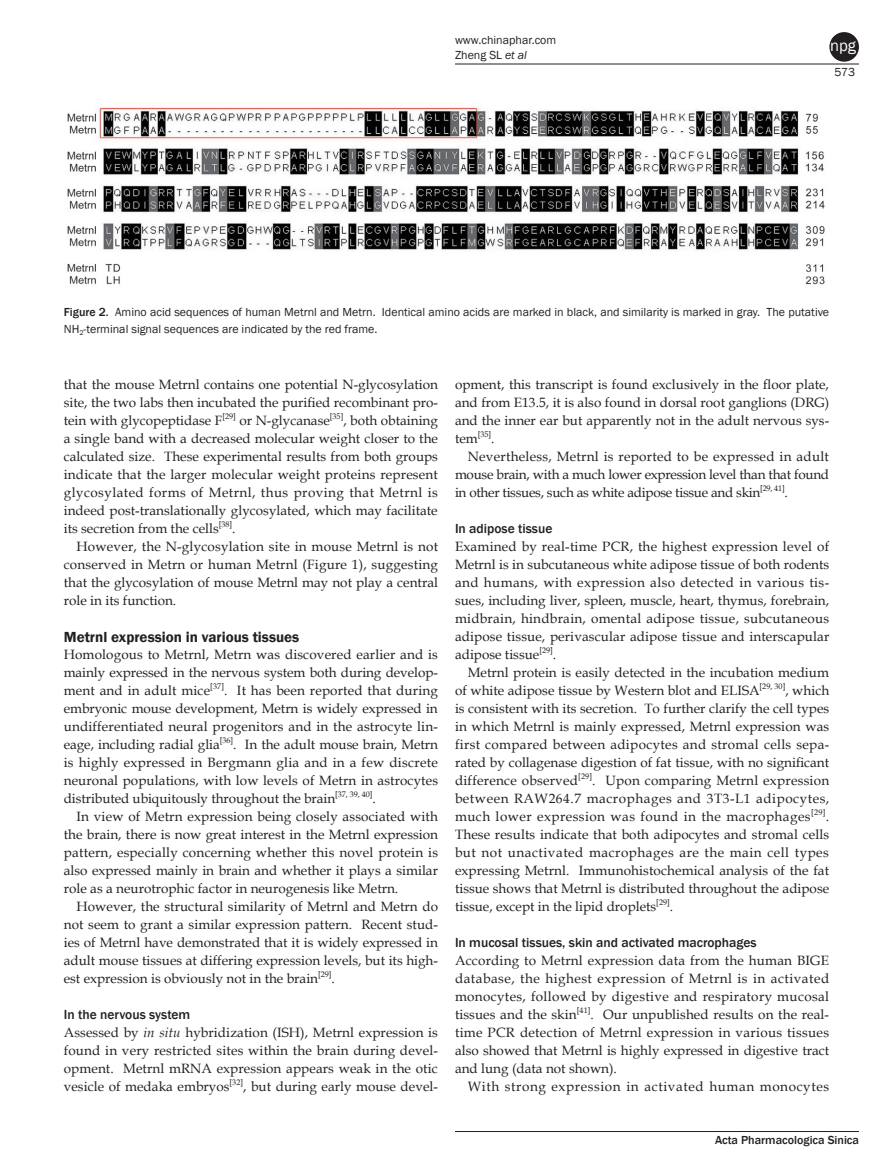
<style>
.page{position:relative;width:893px;height:1170px;background:#fff}
.page>*{position:absolute;margin:0;border:0;box-sizing:border-box;transform-origin:0 0}
.t1{font:16.5px "Franklin Gothic";color:#fff}
.一级标题{font:600 15px "Franklin Gothic";color:#231f20}
.英文正文{font:13.5px/18px "Book Antiqua 2";color:#231f20;text-align:justify}
.无段头空英文正文{font:13.5px/18px "Book Antiqua 2";color:#231f20;text-align:justify}
.二级标题{font:500 13.5px "Franklin Gothic";color:#231f20}
.英文正文-2{font:13.5px "Book Antiqua 2";letter-spacing:.045em;color:#231f20}
.图表注{font:12px/15px "Franklin Gothic";color:#231f20}
.t2{font:500 12px "Franklin Gothic";color:#231f20}
.书眉{font:12px "Franklin Gothic";color:#231f20}
.s1{font-style:italic}
.s2{font-weight:500}
.s3{font-family:"Book Antiqua"}
.s4{font-family:"Book Antiqua";font-style:italic}
</style>
<div class="page">
<hr style="left:455px;top:64px;width:404px;height:1px;background:#231f20">
<hr style="left:455px;top:1131px;width:404px;height:1px;background:#231f20">
<div style="left:829px;top:32px;width:30px;height:30px;background:#231f20;border-radius:50%"></div>
<img style="left:67px;top:107px;width:758px;height:178px">
<p class="图表注" style="left:455px;top:32px;width:103px">www.chinaphar.com<br>Zheng SL <span class="s1">et al</span></p>
<p class="t1" style="left:830px;top:35px;width:27px">npg</p>
<p class="书眉" style="left:834px;top:64px;width:22px">573</p>
<p class="图表注" style="left:64px;top:304px;width:767px;line-height:16.5px"><span class="s2">Figure 2.</span> Amino acid sequences of human Metrnl and Metrn. Identical amino acids are marked in black, and similarity is marked in gray. The putative<br>NH<sub>2</sub>-terminal signal sequences are indicated by the red frame.</p>
<p class="英文正文" style="left:64px;top:375px;width:376px">that the mouse Metrnl contains one potential N-glycosylation <span class="s3">site, the two labs then incubated the purified recombinant pro&shy;</span>tein with glycopeptidase F<sup>[29]</sup> or N-glycanase<sup>[35]</sup>, both obtaining a single band with a decreased molecular weight closer to the calculated size. These experimental results from both groups indicate that the larger molecular weight proteins represent glycosylated forms of Metrnl, thus proving that Metrnl is indeed post-translationally glycosylated, which may facilitate its secretion from the cells<sup>[38]</sup>.</p>
<p class="英文正文" style="left:64px;top:537px;width:376px;text-indent:13px">However, the N-glycosylation site in mouse Metrnl is not conserved in Metrn or human Metrnl (Figure 1), suggesting that the glycosylation of mouse Metrnl may not play a central role in its function.</p>
<p class="一级标题" style="left:64px;top:627px;width:237px">Metrnl expression in various tissues</p>
<p class="无段头空英文正文" style="left:64px;top:645px;width:376px">Homologous to Metrnl, Metrn was discovered earlier and is mainly expressed in the nervous system both during develop&shy;ment and in adult mice<sup>[37]</sup>. It has been reported that during embryonic mouse development, Metrn is widely expressed in undifferentiated neural progenitors and in the astrocyte lin&shy;eage, including radial glia<sup>[36]</sup>. In the adult mouse brain, Metrn is highly expressed in Bergmann glia and in a few discrete neuronal populations, with low levels of Metrn in astrocytes distributed ubiquitously throughout the brain<sup>[37,</sup> <sup>39,</sup> <sup>40]</sup>.</p>
<p class="英文正文" style="left:64px;top:807px;width:376px;text-indent:13px">In view of Metrn expression being closely associated with the brain, there is now great interest in the Metrnl expression pattern, especially concerning whether this novel protein is also expressed mainly in brain and whether it plays a similar role as a neurotrophic factor in neurogenesis like Metrn.</p>
<p class="英文正文" style="left:64px;top:897px;width:376px;text-indent:13px">However, the structural similarity of Metrnl and Metrn do not seem to grant a similar expression pattern. Recent stud&shy;ies of Metrnl have demonstrated that it is widely expressed in adult mouse tissues at differing expression levels, but its high&shy;est expression is obviously not in the brain<sup>[29]</sup>.</p>
<p class="二级标题" style="left:64px;top:1005px;width:128px">In the nervous system</p>
<p class="无段头空英文正文" style="left:64px;top:1023px;width:376px">Assessed by <span class="s4">in situ</span> hybridization (ISH), Metrnl expression is found in very restricted sites within the brain during devel&shy;opment. Metrnl mRNA expression appears weak in the otic vesicle of medaka embryos<sup>[32]</sup>, but during early mouse devel-</p>
<p class="无段头空英文正文" style="left:455px;top:375px;width:376px"><span class="s3">opment, this transcript is found exclusively in the floor plate, </span>and from E13.5, it is also found in dorsal root ganglions (DRG) and the inner ear but apparently not in the adult nervous sys&shy;tem<sup>[35]</sup>.</p>
<p class="英文正文" style="left:455px;top:447px;width:376px;text-indent:13px">Nevertheless, Metrnl is reported to be expressed in adult mouse brain, with a much lower expression level than that found in other tissues, such as white adipose tissue and skin<sup>[29,</sup> <sup>41]</sup>.</p>
<p class="二级标题" style="left:455px;top:519px;width:99px">In adipose tissue</p>
<p class="无段头空英文正文" style="left:455px;top:537px;width:376px">Examined by real-time PCR, the highest expression level of Metrnl is in subcutaneous white adipose tissue of both rodents and humans, with expression also detected in various tis&shy;sues, including liver, spleen, muscle, heart, thymus, forebrain, midbrain, hindbrain, omental adipose tissue, subcutaneous adipose tissue, perivascular adipose tissue and interscapular adipose tissue<sup>[29]</sup>.</p>
<p class="英文正文" style="left:455px;top:663px;width:376px;text-indent:13px">Metrnl protein is easily detected in the incubation medium of white adipose tissue by Western blot and ELISA<sup>[29,</sup> <sup>30]</sup>, which is consistent with its secretion. To further clarify the cell types in which Metrnl is mainly expressed, Metrnl expression was first compared between adipocytes and stromal cells sepa&shy;<span class="s3">rated by collagenase digestion of fat tissue, with no significant </span>difference observed<sup>[29]</sup>. Upon comparing Metrnl expression between RAW264.7 macrophages and 3T3-L1 adipocytes, much lower expression was found in the macrophages<sup>[29]</sup>.<br>These results indicate that both adipocytes and stromal cells but not unactivated macrophages are the main cell types expressing Metrnl. Immunohistochemical analysis of the fat tissue shows that Metrnl is distributed throughout the adipose tissue, except in the lipid droplets<sup>[29]</sup>.</p>
<p class="二级标题" style="left:455px;top:933px;width:303px">In mucosal tissues, skin and activated macrophages</p>
<p class="无段头空英文正文" style="left:455px;top:951px;width:376px">According to Metrnl expression data from the human BIGE database, the highest expression of Metrnl is in activated monocytes, followed by digestive and respiratory mucosal tissues and the skin<sup>[41]</sup>. Our unpublished results on the real&shy;time PCR detection of Metrnl expression in various tissues also showed that Metrnl is highly expressed in digestive tract and lung (data not shown).</p>
<p class="英文正文-2" style="left:468px;top:1077px;width:363px">With strong expression in activated human monocytes</p>
<p class="t2" style="left:715px;top:1132px;width:145px">Acta Pharmacologica Sinica</p>
</div>
